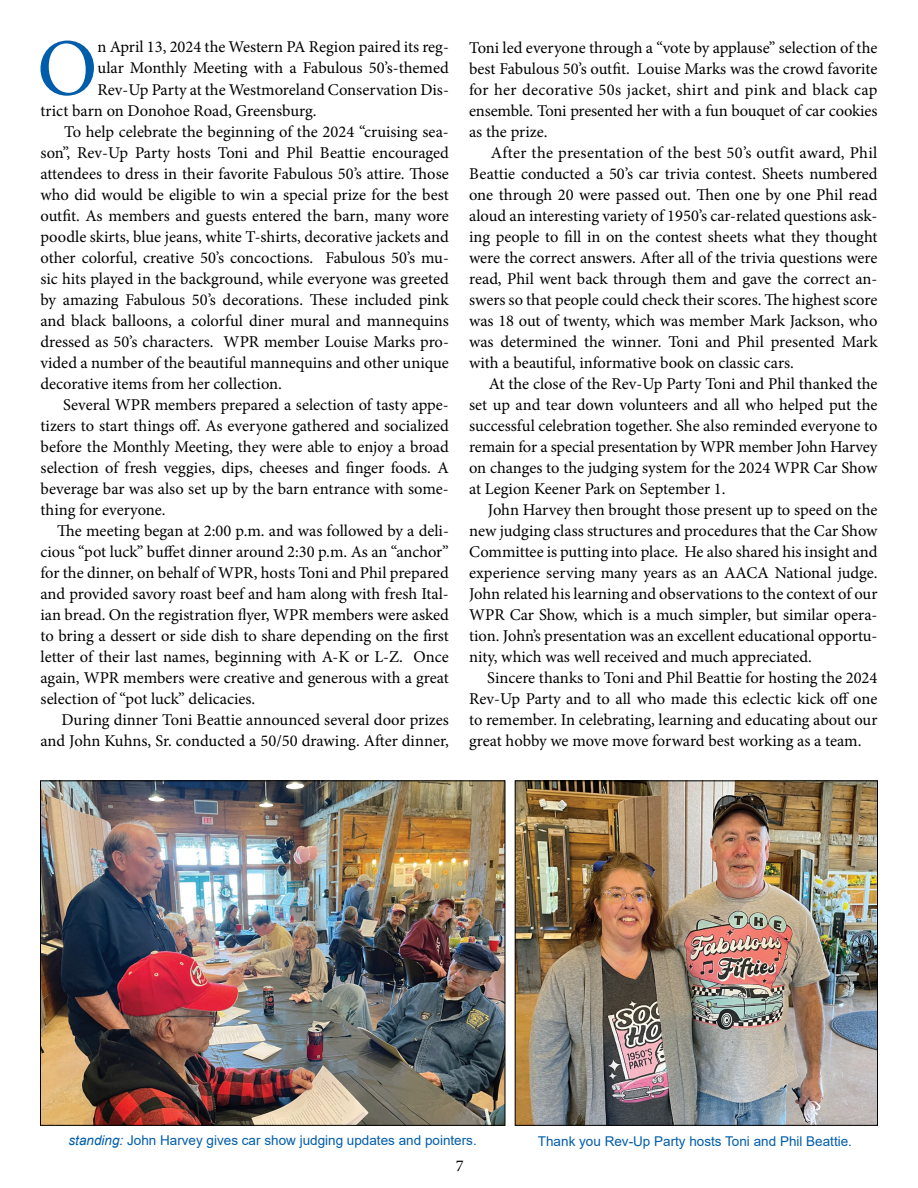
<style>
.page{position:relative;width:918px;height:1188px;background:#fff}
.page>*{position:absolute;margin:0;border:0;box-sizing:border-box;transform-origin:0 0}
.t1{font:81.15px "Minion Pro";color:#005daa}
.t2{font:16.5px/21px "Minion Pro";color:#000;text-align:justify}
.t3{font:13.5px "Arial";color:#005daa}
.s1{font-style:italic}
</style>
<div class="page">
<img style="left:42px;top:782px;width:461px;height:342px">
<div style="left:40px;top:780px;width:465px;height:346px;border:1px solid #000"></div>
<img style="left:517px;top:782px;width:359px;height:342px">
<div style="left:515px;top:780px;width:363px;height:346px;border:1px solid #000"></div>
<h1 class="t1" style="left:37px;top:14px;width:62px">O</h1>
<p class="t2" style="left:98px;top:37px;width:353px">n April 13, 2024 the Western PA Region paired its reg-</p>
<p class="t2" style="left:98px;top:58px;width:353px">ular Monthly Meeting with a Fabulous 50’s-themed</p>
<p class="t2" style="left:98px;top:79px;width:353px">Rev-Up Party at the Westmoreland Conservation Dis-</p>
<p class="t2" style="left:40px;top:100px;width:278px">trict barn on Donohoe Road, Greensburg.</p>
<p class="t2" style="left:64px;top:121px;width:386px">To help celebrate the beginning of the 2024 “cruising sea-</p>
<p class="t2" style="left:40px;top:142px;width:410px">son”, Rev-Up Party hosts Toni and Phil Beattie encouraged</p>
<p class="t2" style="left:40px;top:163px;width:410px">attendees to dress in their favorite Fabulous 50’s attire. Those</p>
<p class="t2" style="left:40px;top:184px;width:410px">who did would be eligible to win a special prize for the best</p>
<p class="t2" style="left:40px;top:205px;width:410px">outfit. As members and guests entered the barn, many wore</p>
<p class="t2" style="left:40px;top:226px;width:410px">poodle skirts, blue jeans, white T-shirts, decorative jackets and</p>
<p class="t2" style="left:40px;top:247px;width:410px">other colorful, creative 50’s concoctions. Fabulous 50’s mu-</p>
<p class="t2" style="left:40px;top:268px;width:410px">sic hits played in the background, while everyone was greeted</p>
<p class="t2" style="left:40px;top:289px;width:410px">by amazing Fabulous 50’s decorations. These included pink</p>
<p class="t2" style="left:40px;top:310px;width:410px">and black balloons, a colorful diner mural and mannequins</p>
<p class="t2" style="left:40px;top:331px;width:410px">dressed as 50’s characters. WPR member Louise Marks pro-</p>
<p class="t2" style="left:40px;top:352px;width:410px">vided a number of the beautiful mannequins and other unique</p>
<p class="t2" style="left:40px;top:373px;width:243px">decorative items from her collection.</p>
<p class="t2" style="left:63px;top:394px;width:387px">Several WPR members prepared a selection of tasty appe-</p>
<p class="t2" style="left:40px;top:415px;width:410px">tizers to start things off. As everyone gathered and socialized</p>
<p class="t2" style="left:40px;top:436px;width:410px">before the Monthly Meeting, they were able to enjoy a broad</p>
<p class="t2" style="left:40px;top:457px;width:410px">selection of fresh veggies, dips, cheeses and finger foods. A</p>
<p class="t2" style="left:40px;top:478px;width:410px">beverage bar was also set up by the barn entrance with some-</p>
<p class="t2" style="left:40px;top:499px;width:127px">thing for everyone.</p>
<p class="t2" style="left:57px;top:520px;width:393px">The meeting began at 2:00 p.m. and was followed by a deli-</p>
<p class="t2" style="left:40px;top:541px;width:410px">cious “pot luck” buffet dinner around 2:30 p.m. As an “anchor”</p>
<p class="t2" style="left:40px;top:562px;width:410px">for the dinner, on behalf of WPR, hosts Toni and Phil prepared</p>
<p class="t2" style="left:40px;top:583px;width:410px">and provided savory roast beef and ham along with fresh Ital-</p>
<p class="t2" style="left:40px;top:604px;width:410px">ian bread. On the registration flyer, WPR members were asked</p>
<p class="t2" style="left:40px;top:625px;width:410px">to bring a dessert or side dish to share depending on the first</p>
<p class="t2" style="left:40px;top:646px;width:410px">letter of their last names, beginning with A-K or L-Z. Once</p>
<p class="t2" style="left:40px;top:667px;width:410px">again, WPR members were creative and generous with a great</p>
<p class="t2" style="left:40px;top:688px;width:216px">selection of “pot luck” delicacies.</p>
<p class="t2" style="left:61px;top:709px;width:389px">During dinner Toni Beattie announced several door prizes</p>
<p class="t2" style="left:40px;top:730px;width:410px">and John Kuhns, Sr. conducted a 50/50 drawing. After dinner,</p>
<p class="t2" style="left:469px;top:37px;width:410px">Toni led everyone through a “vote by applause” selection of the best Fabulous 50’s outfit. Louise Marks was the crowd favorite for her decorative 50s jacket, shirt and pink and black cap ensemble. Toni presented her with a fun bouquet of car cookies as the prize.</p>
<p class="t2" style="left:469px;top:142px;width:410px;text-indent:22px">After the presentation of the best 50’s outfit award, Phil Beattie conducted a 50’s car trivia contest. Sheets numbered one through 20 were passed out. Then one by one Phil read aloud an interesting variety of 1950’s car-related questions ask&shy;ing people to fill in on the contest sheets what they thought were the correct answers. After all of the trivia questions were read, Phil went back through them and gave the correct an&shy;swers so that people could check their scores. The highest score was 18 out of twenty, which was member Mark Jackson, who was determined the winner. Toni and Phil presented Mark with a beautiful, informative book on classic cars.</p>
<p class="t2" style="left:469px;top:373px;width:410px;text-indent:20px">At the close of the Rev-Up Party Toni and Phil thanked the set up and tear down volunteers and all who helped put the successful celebration together. She also reminded everyone to remain for a special presentation by WPR member John Harvey on changes to the judging system for the 2024 WPR Car Show at Legion Keener Park on September 1.</p>
<p class="t2" style="left:469px;top:499px;width:410px;text-indent:19px">John Harvey then brought those present up to speed on the new judging class structures and procedures that the Car Show Committee is putting into place. He also shared his insight and experience serving many years as an AACA National judge.<br>John related his learning and observations to the context of our WPR Car Show, which is a much simpler, but similar opera&shy;tion. John’s presentation was an excellent educational opportu&shy;nity, which was well received and much appreciated.</p>
<p class="t2" style="left:469px;top:667px;width:410px;text-indent:18px">Sincere thanks to Toni and Phil Beattie for hosting the 2024<br>Rev-Up Party and to all who made this eclectic kick off one to remember. In celebrating, learning and educating about our great hobby we move move forward best working as a team.</p>
<p class="t3" style="left:69px;top:1131px;width:410px"><span class="s1">standing:</span> John Harvey gives car show judging updates and pointers.</p>
<p class="t3" style="left:538px;top:1131px;width:316px">Thank you Rev-Up Party hosts Toni and Phil Beattie.</p>
<p class="t2" style="left:456px;top:1156px;width:9px">7</p>
</div>
